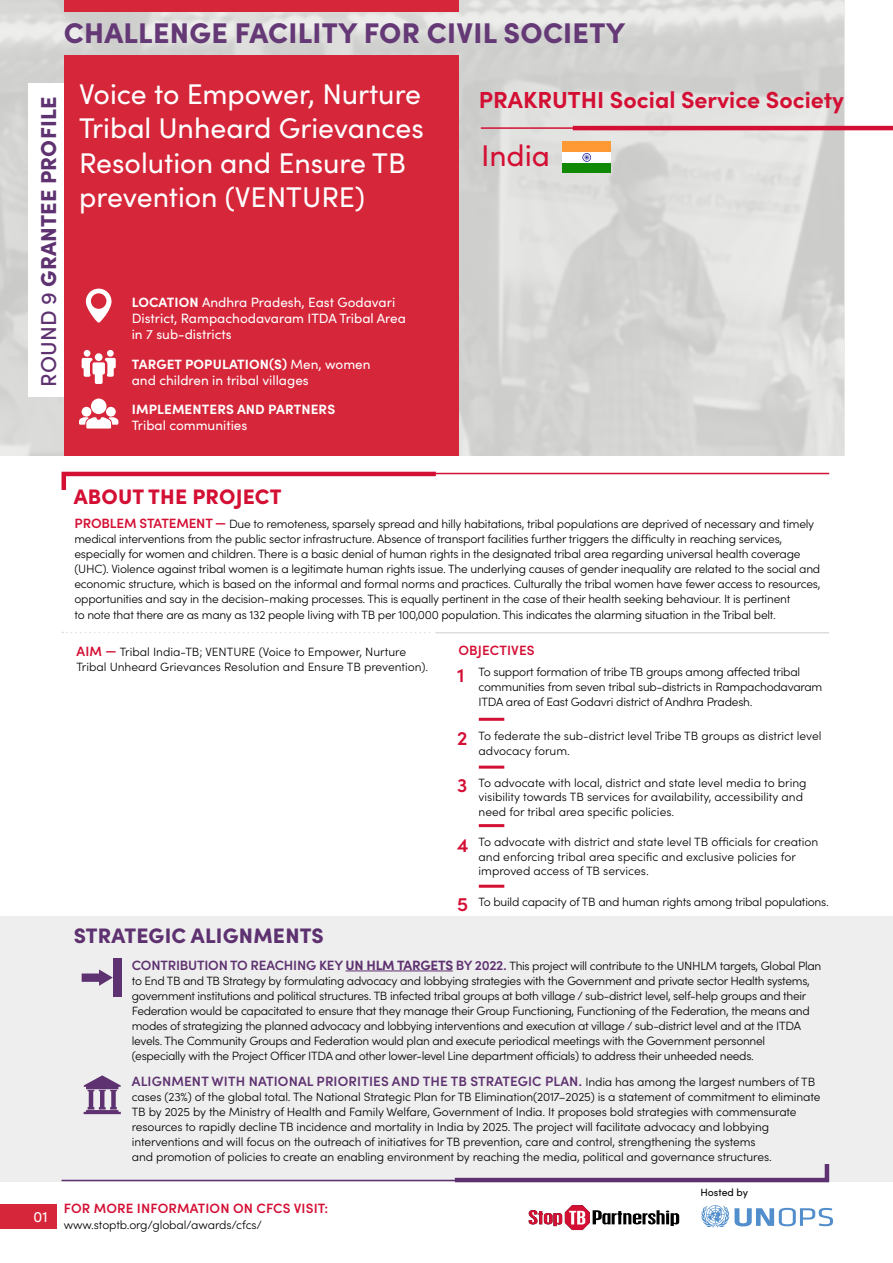
<style>
.page{position:relative;width:893px;height:1263px;background:#fff}
.page>*{position:absolute;margin:0;border:0;box-sizing:border-box;transform-origin:0 0}
.t1{font:30px "Sofia Pro";color:#d40f34}
.t2{font:28.5px/34.5px "Sofia Pro";color:#fff}
.t3{font:900 28.5px "Sofia Pro";letter-spacing:.01em;color:#643976}
.t4{font:700 23.25px "Sofia Pro";color:#d40f34}
.t5{font:900 21.6px "Sofia Pro";letter-spacing:.01em;color:#5e3170}
.t6{font:900 21px "Sofia Pro";letter-spacing:.01em;color:#5e3170}
.t7{font:900 21px "Sofia Pro";letter-spacing:.01em;color:#d40f34}
.t8{font:15px "Sofia Pro";color:#fff}
.t9{font:13.5px/16.2px "Sofia Pro";color:#fff}
.t10{font:600 13.5px "Sofia Pro";letter-spacing:.01em;color:#5e3170}
.t11{font:600 13.5px "Sofia Pro";letter-spacing:.01em;color:#d40f34}
.t12{font:700 13.5px "Sofia Pro";letter-spacing:.01em;color:#fff}
.t13{font:300 12px/15px "Sofia Pro";letter-spacing:-.02em;color:#000}
.t14{font:300 12px/14.4px "Sofia Pro";color:#000}
.t15{font:10.5px "Sofia Pro";letter-spacing:-.005em;color:#000}
.s1{font-weight:500}
.s2{font-weight:700}
.s3{font-weight:600;font-size:13.5px;color:#d40f34}
.s4{font-weight:600;font-size:19.5px;color:#d40f34}
.s5{font-weight:600;font-size:13.5px;color:#5e3170}
.s6{font-weight:700;font-size:13.5px;color:#5e3170}
.s7{font-weight:300;font-size:12px;color:#000}
</style>
<div class="page">
<svg style="left:0;top:0;width:845px;height:456px;background:#d8d7d6"></svg>
<div style="left:28px;top:83px;width:36px;height:314px;background:#fff"></div>
<svg style="left:701px;top:1205px;width:132px;height:23px"></svg>
<svg style="left:529px;top:1205px;width:150px;height:25px"></svg>
<div style="left:64px;top:55px;width:394px;height:401px;background:#d6263a"></div>
<div style="left:64px;top:0;width:394px;height:11px;background:#d6263a"></div>
<div style="left:0;top:916px;width:893px;height:266px;background:#eee"></div>
<hr style="left:346px;top:970px;width:107px;height:1px;background:#5e3170">
<svg style="left:86px;top:289px;width:26px;height:34px"></svg>
<div style="left:84px;top:350px;width:6px;height:7px;background:#fff;border-radius:50%"></div>
<div style="left:107px;top:350px;width:7px;height:7px;background:#fff;border-radius:50%"></div>
<svg style="left:82px;top:358px;width:34px;height:26px"></svg>
<div style="left:95px;top:353px;width:8px;height:8px;background:#fff;border-radius:50%"></div>
<hr style="left:481px;top:127px;width:148px;height:2px;background:#d40f34">
<hr style="left:573px;top:126px;width:320px;height:4px;background:#d40f34">
<svg style="left:61px;top:471px;width:379px;height:19px"></svg>
<div style="left:0;top:1204px;width:56px;height:25px;background:#d6263a"></div>
<div style="left:563px;top:141px;width:48px;height:32px;background:#f93"></div>
<div style="left:563px;top:152px;width:48px;height:11px;background:#fff"></div>
<div style="left:563px;top:163px;width:48px;height:10px;background:#128807"></div>
<svg style="left:583px;top:153px;width:8px;height:9px"></svg>
<hr style="left:420px;top:473px;width:409px;height:1px;background:#d40f34">
<hr style="left:437px;top:632px;width:392px;height:1px;background:#dddddc">
<svg style="left:62px;top:632px;width:375px;height:1px"></svg>
<svg style="left:450px;top:1164px;width:380px;height:19px"></svg>
<hr style="left:62px;top:1180px;width:408px;height:1px;background:#5e3170">
<hr style="left:479px;top:718px;width:25px;height:3px;background:#d40f34">
<svg style="left:82px;top:969px;width:31px;height:17px"></svg>
<div style="left:113px;top:958px;width:8px;height:39px;background:#5e3170"></div>
<svg style="left:84px;top:1075px;width:37px;height:39px"></svg>
<hr style="left:479px;top:766px;width:25px;height:3px;background:#d40f34">
<svg style="left:79px;top:398px;width:39px;height:30px"></svg>
<hr style="left:479px;top:824px;width:25px;height:3px;background:#d40f34">
<hr style="left:479px;top:885px;width:25px;height:3px;background:#d40f34">
<h2 class="t3" style="left:64px;top:11px;width:563px">CHALLENGE FACILITY FOR CIVIL SOCIETY</h2>
<h3 class="t5" style="left:32px;top:387px;width:292px;rotate:-90deg"><span class="s1">ROUND 9</span> GRANTEE PROFILE</h3>
<h2 class="t2" style="left:79px;top:75px;width:346px">Voice to Empower, Nurture<br>Tribal Unheard Grievances<br>Resolution and Ensure TB prevention (VENTURE)</h2>
<h3 class="t4" style="left:479px;top:82px;width:367px">PRAKRUTHI Social Service Society</h3>
<h1 class="t1" style="left:481px;top:134px;width:71px">India</h1>
<p class="t9" style="left:132px;top:293px;width:276px"><span class="s2">LOCATION</span> Andhra Pradesh, East Godavari<br>District, Rampachodavaram ITDA Tribal Area in 7 sub-districts</p>
<p class="t9" style="left:132px;top:355px;width:240px"><span class="s2">TARGET POPULATION(S)</span> Men, women and children in tribal villages</p>
<p class="t12" style="left:132px;top:398px;width:205px">IMPLEMENTERS AND PARTNERS</p>
<p class="t9" style="left:132px;top:416px;width:117px">Tribal communities</p>
<h3 class="t7" style="left:74px;top:480px;width:209px">ABOUT THE PROJECT</h3>
<p class="t13" style="left:74px;top:515px;width:747px"><span class="s3">PROBLEM STATEMENT —</span> Due to remoteness, sparsely spread and hilly habitations, tribal populations are deprived of necessary and timely medical interventions from the public sector infrastructure. Absence of transport facilities further triggers the difficulty in reaching services, especially for women and children. There is a basic denial of human rights in the designated tribal area regarding universal health coverage (UHC). Violence against tribal women is a legitimate human rights issue. The underlying causes of gender inequality are related to the social and economic structure, which is based on the informal and formal norms and practices. Culturally the tribal women have fewer access to resources, opportunities and say in the decision-making processes. This is equally pertinent in the case of their health seeking behaviour. It is pertinent</p>
<p class="t13" style="left:74px;top:606px;width:703px">to note that there are as many as 132 people living with TB per 100,000 population. This indicates the alarming situation in the Tribal belt.</p>
<p class="t14" style="left:77px;top:644px;width:353px;line-height:15px"><span class="s3">AIM —</span> Tribal India-TB; VENTURE (Voice to Empower, Nurture<br>Tribal Unheard Grievances Resolution and Ensure TB prevention).</p>
<p class="t11" style="left:458px;top:640px;width:78px">OBJECTIVES</p>
<p class="t13" style="left:479px;top:664px;width:345px;text-indent:-21px"><span class="s4">1</span> To support formation of tribe TB groups among affected tribal communities from seven tribal sub-districts in Rampachodavaram<br>ITDA area of East Godavri district of Andhra Pradesh.</p>
<p class="t14" style="left:479px;top:728px;width:344px;line-height:15px;text-indent:-21px"><span class="s4">2</span> To federate the sub-district level Tribe TB groups as district level advocacy forum.</p>
<p class="t14" style="left:479px;top:775px;width:329px;text-indent:-21px"><span class="s4">3</span> To advocate with local, district and state level media to bring visibility towards TB services for availability, accessibility and need for tribal area specific policies.</p>
<p class="t14" style="left:479px;top:834px;width:341px;text-indent:-21px"><span class="s4">4</span> To advocate with district and state level TB officials for creation and enforcing tribal area specific and exclusive policies for improved access of TB services.</p>
<p class="t13" style="left:457px;top:893px;width:373px"><span class="s4">5</span> To build capacity of TB and human rights among tribal populations.</p>
<h3 class="t6" style="left:74px;top:919px;width:252px">STRATEGIC ALIGNMENTS</h3>
<p class="t13" style="left:132px;top:957px;width:691px"><span class="s5">CONTRIBUTION TO REACHING KEY</span> <span class="s6">UN HLM TARGETS</span> <span class="s5">BY 2022.</span> This project will contribute to the UNHLM targets, Global Plan to End TB and TB Strategy by formulating advocacy and lobbying strategies with the Government and private sector Health systems, government institutions and political structures. TB infected tribal groups at both village / sub-district level, self-help groups and their Federation would be capacitated to ensure that they manage their Group Functioning, Functioning of the Federation, the means and modes of strategizing the planned advocacy and lobbying interventions and execution at village / sub-district level and at the ITDA levels. The Community Groups and Federation would plan and execute periodical meetings with the Government personnel (especially with the Project Officer ITDA and other lower-level Line department officials) to address their unheeded needs.</p>
<p class="t10" style="left:132px;top:1071px;width:685px">ALIGNMENT WITH NATIONAL PRIORITIES AND THE TB STRATEGIC PLAN. <span class="s7">India has among the largest numbers of TB</span></p>
<p class="t13" style="left:132px;top:1089px;width:690px">cases (23%) of the global total. The National Strategic Plan for TB Elimination(2017–2025) is a statement of commitment to eliminate TB by 2025 by the Ministry of Health and Family Welfare, Government of India. It proposes bold strategies with commensurate resources to rapidly decline TB incidence and mortality in India by 2025. The project will facilitate advocacy and lobbying interventions and will focus on the outreach of initiatives for TB prevention, care and control, strengthening the systems<br>and promotion of policies to create an enabling environment by reaching the media, political and governance structures.</p>
<p class="t15" style="left:700px;top:1185px;width:49px">Hosted by</p>
<p class="t8" style="left:33px;top:1206px;width:16px">01</p>
<p class="t11" style="left:64px;top:1198px;width:266px">FOR MORE INFORMATION ON CFCS VISIT:</p>
<p class="t13" style="left:64px;top:1217px;width:200px">www.stoptb.org/global/awards/cfcs/</p>
</div>
